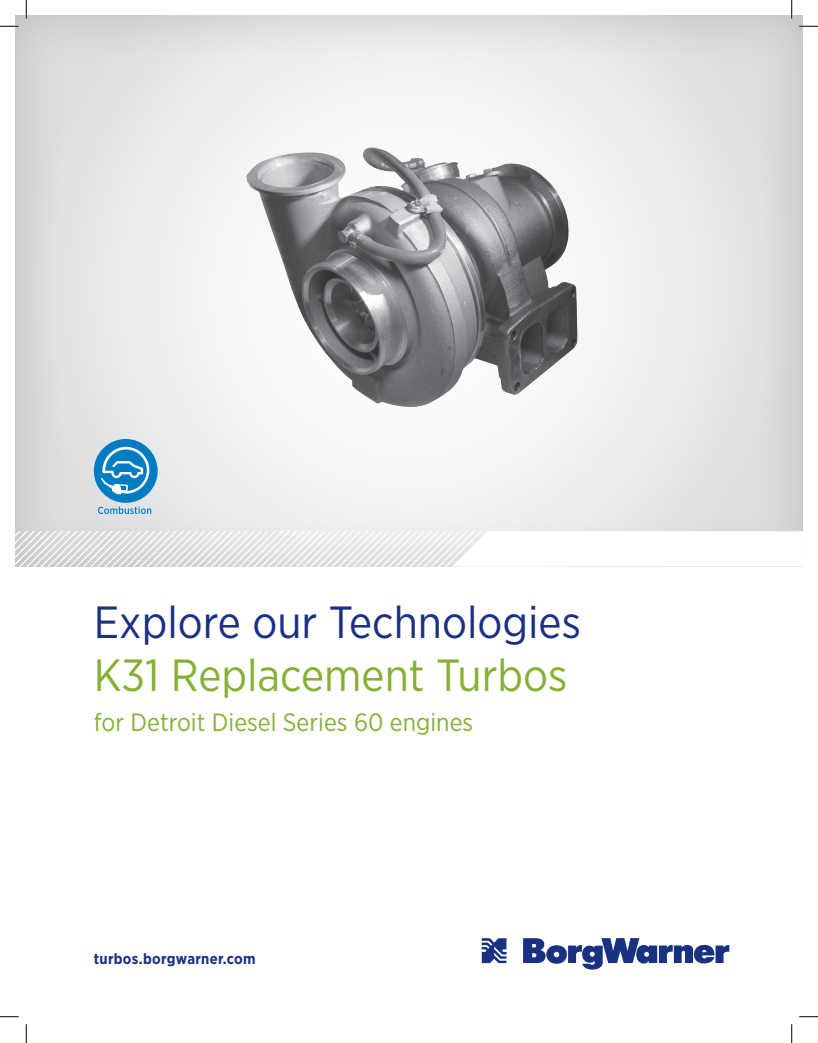
<style>
.page{position:relative;width:818px;height:1043px;background:#fff}
.page>*{position:absolute;margin:0;border:0;box-sizing:border-box;transform-origin:0 0}
.t1{font:45px "Gotham Narrow";color:#1c2f82}
.t2{font:45px "Gotham Narrow";color:#84b133}
.t3{font:25px "Gotham Narrow";color:#84b133}
.t4{font:700 15px "Gotham Narrow";letter-spacing:.02em;color:#1c2f82}
</style>
<div class="page">
<div style="left:15px;top:15px;width:787px;height:552px;background:#231f20;opacity:.17"></div>
<svg style="left:481px;top:938px;width:25px;height:25px"></svg>
<svg style="left:523px;top:938px;width:206px;height:32px"></svg>
<svg style="left:15px;top:531px;width:787px;height:35px"></svg>
<div style="left:94px;top:439px;width:64px;height:64px;background:#007cc2;border-radius:50%"></div>
<svg style="left:101px;top:447px;width:48px;height:47px"></svg>
<svg style="left:98px;top:506px;width:53px;height:8px"></svg>
<img style="left:236px;top:136px;width:352px;height:283px">
<svg style="left:0;top:25px;width:19px;height:2px"></svg>
<svg style="left:799px;top:25px;width:19px;height:2px"></svg>
<svg style="left:0;top:1016px;width:19px;height:1px"></svg>
<svg style="left:799px;top:1016px;width:19px;height:1px"></svg>
<svg style="left:25px;top:0;width:2px;height:19px"></svg>
<svg style="left:25px;top:1024px;width:2px;height:18px"></svg>
<svg style="left:790px;top:0;width:2px;height:19px"></svg>
<svg style="left:791px;top:1024px;width:1px;height:18px"></svg>
<h1 class="t1" style="left:94px;top:594px;width:488px">Explore our Technologies</h1>
<h1 class="t2" style="left:94px;top:647px;width:475px">K31 Replacement Turbos</h1>
<p class="t3" style="left:94px;top:706px;width:381px">for Detroit Diesel Series 60 engines</p>
<p class="t4" style="left:94px;top:948px;width:163px">turbos.borgwarner.com</p>
</div>
